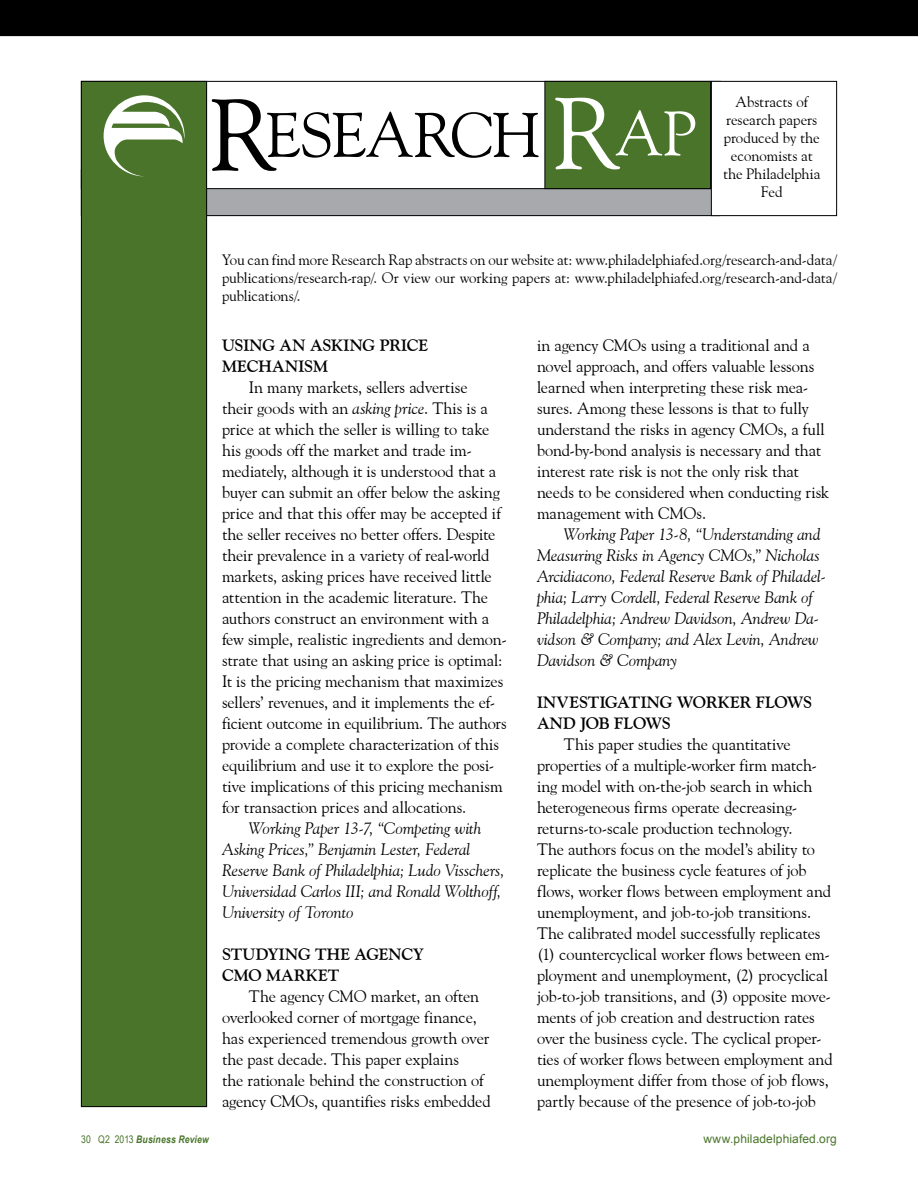
<style>
.page{position:relative;width:918px;height:1188px;background:#fff}
.page>*{position:absolute;margin:0;border:0;box-sizing:border-box;transform-origin:0 0}
.t1{font:102px "Goudy Old Style BT";color:#000}
.t2{font:63px "Goudy Old Style BT";letter-spacing:-.015em;color:#000}
.t3{font:16.5px/21px "Goudy Old Style BT";letter-spacing:-.01em;color:#000}
.t4{font:italic 16.5px/21px "Goudy Old Style BT";color:#000}
.t5{font:700 16.5px/21px "Goudy Old Style BT";color:#000}
.t6{font:15px/18px "Goudy Old Style BT";letter-spacing:-.005em;color:#000;text-align:center}
.t7{font:12px "Arial";letter-spacing:.01em;color:#49742a}
.t8{font:italic 700 10.5px "Arial Narrow";letter-spacing:.02em;color:#49742a}
.s1{font-size:102px;color:#fff}
.s2{color:#fff}
.s3{font-style:italic}
.s4{font-weight:400;font-style:normal}
</style>
<div class="page">
<div style="left:81px;top:170px;width:639px;height:46px;background:#a7a9ac"></div>
<div style="left:81px;top:170px;width:639px;height:46px;border:1px solid #000"></div>
<div style="left:81px;top:81px;width:640px;height:108px;background:#fff"></div>
<div style="left:81px;top:81px;width:126px;height:1026px;background:#49742a"></div>
<div style="left:81px;top:81px;width:126px;height:1026px;border:1px solid #000"></div>
<div style="left:711px;top:81px;width:126px;height:135px;background:#fff"></div>
<div style="left:711px;top:81px;width:126px;height:135px;border:1px solid #000"></div>
<div style="left:545px;top:81px;width:166px;height:108px;background:#49742a"></div>
<div style="left:544px;top:81px;width:167px;height:108px;border:1px solid #000"></div>
<svg style="left:104px;top:95px;width:80px;height:81px"></svg>
<div style="left:0;top:0;width:918px;height:36px;background:#000"></div>
<h2 class="t2" style="left:266px;top:96px;width:433px">ESEARCH <span class="s1">R</span><span class="s2">AP</span></h2>
<h1 class="t1" style="left:208px;top:72px;width:67px">R</h1>
<p class="t6" style="left:723px;top:92px;width:99px">Abstracts of research papers produced by the economists at the Philadelphia</p>
<p class="t6" style="left:761px;top:182px;width:23px">Fed</p>
<p class="t6" style="left:222px;top:250px;width:617px;text-align:justify">You can find more Research Rap abstracts on our website at: www.philadelphiafed.org/research-and-data/ publications/research-rap/. Or view our working papers at: www.philadelphiafed.org/research-and-data/ publications/.</p>
<p class="t5" style="left:222px;top:334px;width:208px">USING AN ASKING PRICE<br>MECHANISM</p>
<p class="t3" style="left:222px;top:376px;width:286px;text-indent:27px">In many markets, sellers advertise<br>their goods with an <span class="s3">asking price</span>. This is a price at which the seller is willing to take his goods off the market and trade im&shy;mediately, although it is understood that a buyer can submit an offer below the asking price and that this offer may be accepted if the seller receives no better offers. Despite their prevalence in a variety of real-world markets, asking prices have received little attention in the academic literature. The authors construct an environment with a few simple, realistic ingredients and demon&shy;strate that using an asking price is optimal:<br>It is the pricing mechanism that maximizes sellers’ revenues, and it implements the ef&shy;ficient outcome in equilibrium. The authors provide a complete characterization of this equilibrium and use it to explore the posi&shy;tive implications of this pricing mechanism for transaction prices and allocations.</p>
<p class="t4" style="left:222px;top:817px;width:284px;text-indent:27px">Working Paper 13-7, “Competing with Asking Prices,” Benjamin Lester, Federal Reserve Bank of Philadelphia; Ludo Visschers, Universidad Carlos III; and Ronald Wolthoff, University of Toronto</p>
<p class="t5" style="left:222px;top:943px;width:204px">STUDYING THE AGENCY<br>CMO MARKET</p>
<p class="t3" style="left:222px;top:985px;width:270px;text-indent:27px">The agency CMO market, an often overlooked corner of mortgage finance, has experienced tremendous growth over the past decade. This paper explains<br>the rationale behind the construction of agency CMOs, quantifies risks embedded</p>
<p class="t3" style="left:537px;top:334px;width:294px">in agency CMOs using a traditional and a novel approach, and offers valuable lessons learned when interpreting these risk mea&shy;sures. Among these lessons is that to fully understand the risks in agency CMOs, a full bond-by-bond analysis is necessary and that interest rate risk is not the only risk that needs to be considered when conducting risk management with CMOs.</p>
<p class="t4" style="left:537px;top:523px;width:291px;text-indent:27px">Working Paper 13-8, “Understanding and Measuring Risks in Agency CMOs,” Nicholas Arcidiacono, Federal Reserve Bank of Philadel&shy;phia; Larry Cordell, Federal Reserve Bank of Philadelphia; Andrew Davidson, Andrew Da&shy;vidson &amp; Company; and Alex Levin, Andrew Davidson &amp; Company</p>
<p class="t5" style="left:537px;top:691px;width:277px">INVESTIGATING WORKER FLOWS<br>AND JOB FLOWS</p>
<p class="t3" style="left:537px;top:733px;width:297px;text-indent:27px">This paper studies the quantitative properties of a multiple-worker firm match&shy;ing model with on-the-job search in which heterogeneous firms operate decreasing&shy;returns-to-scale production technology.<br>The authors focus on the model’s ability to replicate the business cycle features of job flows, worker flows between employment and unemployment, and job-to-job transitions.<br>The calibrated model successfully replicates (1) countercyclical worker flows between em&shy;ployment and unemployment, (2) procyclical job-to-job transitions, and (3) opposite move&shy;ments of job creation and destruction rates over the business cycle. The cyclical proper&shy;ties of worker flows between employment and unemployment differ from those of job flows, partly because of the presence of job-to-job</p>
<p class="t8" style="left:81px;top:1131px;width:129px"><span class="s4">30 Q2 2013</span> Business Review</p>
<p class="t7" style="left:703px;top:1131px;width:135px">www.philadelphiafed.org</p>
</div>
